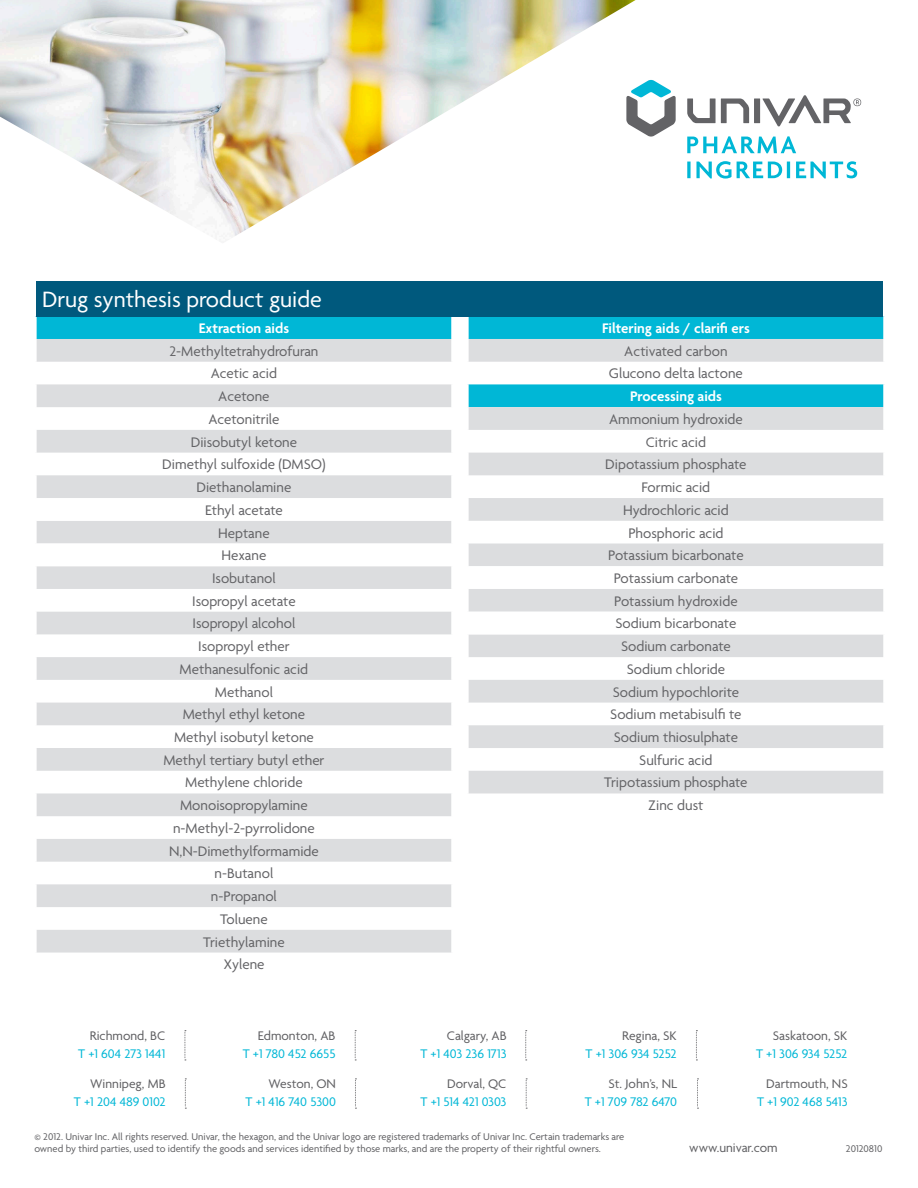
<style>
.page{position:relative;width:918px;height:1188px;background:#fff}
.page>*{position:absolute;margin:0;border:0;box-sizing:border-box;transform-origin:0 0}
.Table_Text_9pt{font:24px "Agenda";color:#fff}
.brand_name{font:15px "Agenda";color:#636366}
.Table_Text_9pt-2{font:600 15px "Agenda";color:#fff}
.Table_Text_9pt-3{font:15px "Agenda";color:#636366}
.t1{font:13.5px "Agenda";color:#00b7d6}
.t2{font:13.5px "Agenda";color:#5f5f62}
.t3{font:10.5px/12px "Agenda";color:#5f5f62}
</style>
<div class="page">
<div style="left:36px;top:316px;width:416px;height:23px;background:#00b7d6"></div>
<svg style="left:37px;top:339px;width:414px;height:614px;fill:#dcdddf"></svg>
<svg style="left:37px;top:498px;width:414px;height:68px"></svg>
<hr style="left:34px;top:316px;width:3px;height:23px;background:#fff">
<hr style="left:451px;top:316px;width:3px;height:23px;background:#fff">
<div style="left:469px;top:316px;width:414px;height:23px;background:#00b7d6"></div>
<svg style="left:469px;top:339px;width:414px;height:454px;fill:#dcdddf"></svg>
<svg style="left:469px;top:566px;width:414px;height:68px"></svg>
<div style="left:37px;top:281px;width:846px;height:35px;background:#00597d"></div>
<svg style="left:185px;top:1030px;width:1px;height:31px"></svg>
<svg style="left:355px;top:1030px;width:1px;height:31px"></svg>
<svg style="left:525px;top:1030px;width:2px;height:31px"></svg>
<svg style="left:355px;top:1079px;width:1px;height:30px"></svg>
<svg style="left:185px;top:1079px;width:1px;height:30px"></svg>
<svg style="left:526px;top:1079px;width:1px;height:30px"></svg>
<svg style="left:697px;top:1079px;width:2px;height:30px"></svg>
<svg style="left:696px;top:1030px;width:1px;height:31px"></svg>
<img style="left:0;top:0;width:636px;height:243px">
<div style="left:754px;top:99px;width:6px;height:24px;background:#636366"></div>
<svg style="left:687px;top:99px;width:62px;height:24px"></svg>
<svg style="left:626px;top:80px;width:50px;height:57px"></svg>
<svg style="left:762px;top:95px;width:99px;height:31px"></svg>
<svg style="left:687px;top:136px;width:109px;height:17px"></svg>
<svg style="left:687px;top:161px;width:103px;height:18px"></svg>
<svg style="left:796px;top:161px;width:61px;height:17px"></svg>
<p class="Table_Text_9pt" style="left:42px;top:287px;width:281px">Drug synthesis product guide</p>
<p class="Table_Text_9pt-2" style="left:199px;top:320px;width:92px">Extraction aids</p>
<p class="brand_name" style="left:169px;top:343px;width:151px">2-Methyltetrahydrofuran</p>
<p class="brand_name" style="left:211px;top:366px;width:68px">Acetic acid</p>
<p class="brand_name" style="left:218px;top:388px;width:53px">Acetone</p>
<p class="brand_name" style="left:208px;top:411px;width:72px">Acetonitrile</p>
<p class="brand_name" style="left:191px;top:434px;width:108px">Diisobutyl ketone</p>
<p class="brand_name" style="left:162px;top:456px;width:165px">Dimethyl sulfoxide (DMSO)</p>
<p class="brand_name" style="left:197px;top:479px;width:96px">Diethanolamine</p>
<p class="brand_name" style="left:205px;top:502px;width:79px">Ethyl acetate</p>
<p class="brand_name" style="left:218px;top:525px;width:53px">Heptane</p>
<p class="brand_name" style="left:221px;top:547px;width:46px">Hexane</p>
<p class="brand_name" style="left:212px;top:570px;width:65px">Isobutanol</p>
<p class="brand_name" style="left:192px;top:593px;width:105px">Isopropyl acetate</p>
<p class="brand_name" style="left:192px;top:616px;width:104px">Isopropyl alcohol</p>
<p class="brand_name" style="left:198px;top:638px;width:93px">Isopropyl ether</p>
<p class="brand_name" style="left:180px;top:661px;width:130px">Methanesulfonic acid</p>
<p class="brand_name" style="left:215px;top:684px;width:60px">Methanol</p>
<p class="brand_name" style="left:183px;top:706px;width:124px">Methyl ethyl ketone</p>
<p class="brand_name" style="left:174px;top:729px;width:141px">Methyl isobutyl ketone</p>
<p class="brand_name" style="left:163px;top:752px;width:163px">Methyl tertiary butyl ether</p>
<p class="brand_name" style="left:185px;top:775px;width:119px">Methylene chloride</p>
<p class="brand_name" style="left:180px;top:797px;width:129px">Monoisopropylamine</p>
<p class="brand_name" style="left:173px;top:820px;width:143px">n-Methyl-2-pyrrolidone</p>
<p class="brand_name" style="left:169px;top:843px;width:151px">N,N-Dimethylformamide</p>
<p class="brand_name" style="left:215px;top:866px;width:60px">n-Butanol</p>
<p class="brand_name" style="left:211px;top:888px;width:68px">n-Propanol</p>
<p class="brand_name" style="left:220px;top:911px;width:49px">Toluene</p>
<p class="brand_name" style="left:203px;top:934px;width:83px">Triethylamine</p>
<p class="brand_name" style="left:223px;top:956px;width:43px">Xylene</p>
<p class="Table_Text_9pt-2" style="left:602px;top:320px;width:149px">Filtering aids / clarifi ers</p>
<p class="brand_name" style="left:624px;top:343px;width:105px">Activated carbon</p>
<p class="brand_name" style="left:609px;top:366px;width:135px">Glucono delta lactone</p>
<p class="Table_Text_9pt-2" style="left:630px;top:388px;width:93px">Processing aids</p>
<p class="brand_name" style="left:609px;top:411px;width:135px">Ammonium hydroxide</p>
<p class="brand_name" style="left:646px;top:434px;width:62px">Citric acid</p>
<p class="brand_name" style="left:605px;top:456px;width:143px">Dipotassium phosphate</p>
<p class="brand_name" style="left:642px;top:479px;width:70px">Formic acid</p>
<p class="brand_name" style="left:623px;top:502px;width:107px">Hydrochloric acid</p>
<p class="Table_Text_9pt-3" style="left:628px;top:525px;width:97px">Phosphoric acid</p>
<p class="brand_name" style="left:608px;top:547px;width:137px">Potassium bicarbonate</p>
<p class="brand_name" style="left:614px;top:570px;width:126px">Potassium carbonate</p>
<p class="brand_name" style="left:614px;top:593px;width:125px">Potassium hydroxide</p>
<p class="brand_name" style="left:615px;top:616px;width:123px">Sodium bicarbonate</p>
<p class="brand_name" style="left:621px;top:638px;width:111px">Sodium carbonate</p>
<p class="brand_name" style="left:627px;top:661px;width:100px">Sodium chloride</p>
<p class="brand_name" style="left:613px;top:684px;width:128px">Sodium hypochlorite</p>
<p class="brand_name" style="left:610px;top:706px;width:133px">Sodium metabisulfi te</p>
<p class="brand_name" style="left:614px;top:729px;width:126px">Sodium thiosulphate</p>
<p class="brand_name" style="left:639px;top:752px;width:75px">Sulfuric acid</p>
<p class="brand_name" style="left:604px;top:775px;width:145px">Tripotassium phosphate</p>
<p class="brand_name" style="left:648px;top:797px;width:57px">Zinc dust</p>
<p class="t2" style="left:90px;top:1028px;width:77px">Richmond, BC</p>
<p class="t1" style="left:78px;top:1046px;width:89px">T +1 604 273 1441</p>
<p class="t2" style="left:258px;top:1028px;width:79px">Edmonton, AB</p>
<p class="t1" style="left:243px;top:1046px;width:94px">T +1 780 452 6655</p>
<p class="t2" style="left:447px;top:1028px;width:61px">Calgary, AB</p>
<p class="t1" style="left:421px;top:1046px;width:88px">T +1 403 236 1713</p>
<p class="t2" style="left:622px;top:1028px;width:56px">Regina, SK</p>
<p class="t1" style="left:586px;top:1046px;width:93px">T +1 306 934 5252</p>
<p class="t2" style="left:773px;top:1028px;width:76px">Saskatoon, SK</p>
<p class="t1" style="left:756px;top:1046px;width:93px">T +1 306 934 5252</p>
<p class="t2" style="left:608px;top:1077px;width:70px">St. John’s, NL</p>
<p class="t1" style="left:585px;top:1095px;width:94px">T +1 709 782 6470</p>
<p class="t3" style="left:34px;top:1132px;width:592px">© 2012. Univar Inc. All rights reserved. Univar, the hexagon, and the Univar logo are registered trademarks of Univar Inc. Certain trademarks are owned by third parties, used to identify the goods and services identified by those marks, and are the property of their rightful owners.</p>
<p class="t2" style="left:689px;top:1141px;width:90px">www.univar.com</p>
<p class="t3" style="left:846px;top:1144px;width:38px">20120810</p>
<p class="t2" style="left:447px;top:1077px;width:61px">Dorval, QC</p>
<p class="t1" style="left:421px;top:1095px;width:87px">T +1 514 421 0303</p>
<p class="t2" style="left:766px;top:1077px;width:83px">Dartmouth, NS</p>
<p class="t1" style="left:757px;top:1095px;width:92px">T +1 902 468 5413</p>
<p class="t2" style="left:268px;top:1077px;width:69px">Weston, ON</p>
<p class="t1" style="left:246px;top:1095px;width:92px">T +1 416 740 5300</p>
<p class="t2" style="left:90px;top:1077px;width:77px">Winnipeg, MB</p>
<p class="t1" style="left:74px;top:1095px;width:93px">T +1 204 489 0102</p>
</div>
